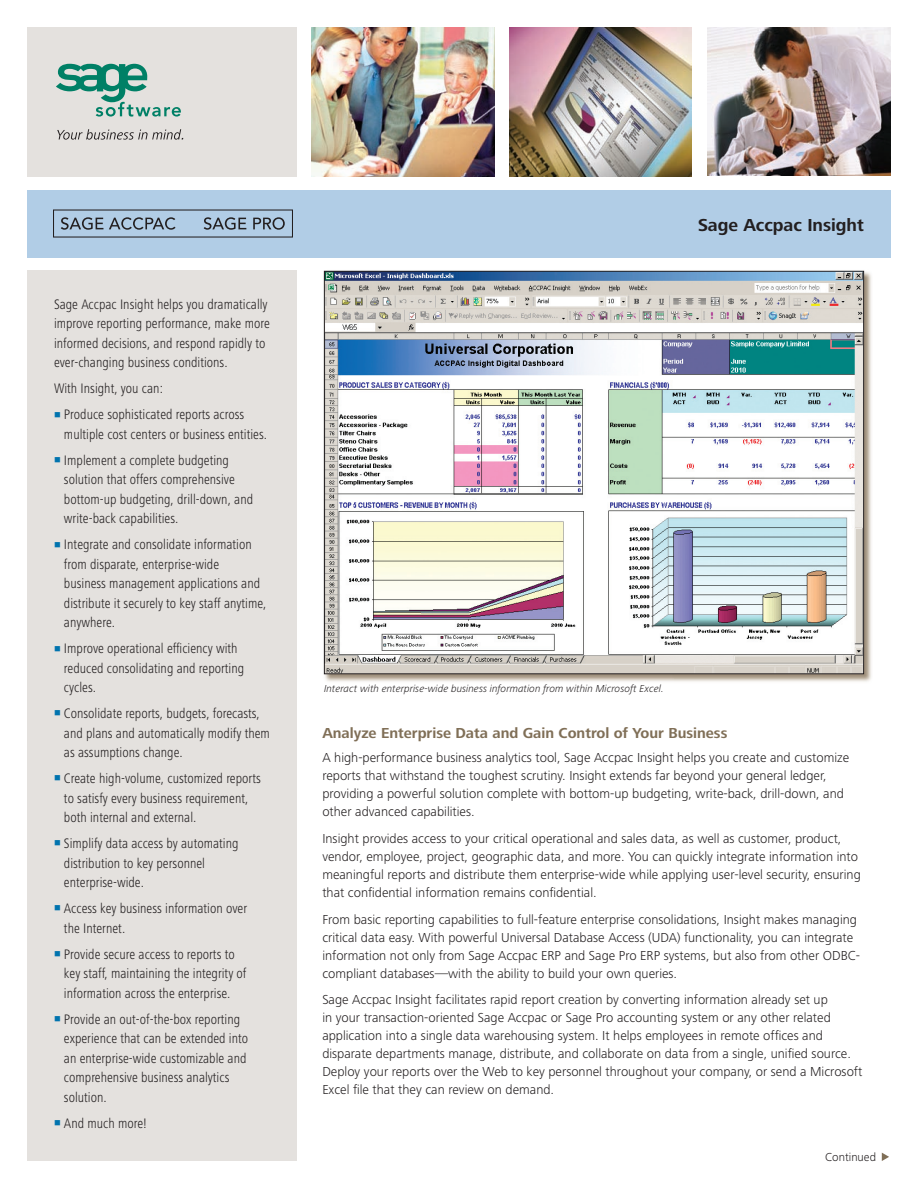
<style>
.page{position:relative;width:918px;height:1188px;background:#fff}
.page>*{position:absolute;margin:0;border:0;box-sizing:border-box;transform-origin:0 0}
.t1{font:700 18px "Frutiger Next LT";color:#231f20}
.t2{font:700 15px "Frutiger Next LT";color:#806f57}
.t3{font:300 condensed 14.25px/19.5px "Frutiger Next LT";color:#231f20}
.t4{font:300 13.5px/18px "Frutiger Next LT";color:#231f20}
.t5{font:300 12px "Frutiger Next LT";color:#231f20}
.t6{font:italic 300 10.5px "Frutiger Next LT";color:#231f20}
.s1{color:#0073ae}
</style>
<div class="page">
<div style="left:27px;top:27px;width:270px;height:149px;background:#e4e1de"></div>
<div style="left:27px;top:271px;width:270px;height:890px;background:#e4e1de"></div>
<div style="left:27px;top:190px;width:864px;height:67px;background:#b1cde6"></div>
<svg style="left:882px;top:1153px;width:7px;height:8px"></svg>
<svg style="left:57px;top:129px;width:126px;height:11px"></svg>
<svg style="left:56px;top:64px;width:125px;height:53px"></svg>
<img style="left:708px;top:27px;width:183px;height:149px">
<img style="left:509px;top:28px;width:182px;height:148px">
<img style="left:311px;top:28px;width:183px;height:148px">
<img style="left:323px;top:270px;width:548px;height:412px">
<img style="left:326px;top:273px;width:536px;height:399px">
<svg style="left:61px;top:217px;width:42px;height:13px"></svg>
<svg style="left:109px;top:217px;width:67px;height:13px"></svg>
<svg style="left:204px;top:217px;width:42px;height:13px"></svg>
<svg style="left:253px;top:217px;width:32px;height:13px"></svg>
<p class="t3" style="left:54px;top:295px;width:217px">Sage Accpac Insight helps you dramatically improve reporting performance, make more informed decisions, and respond rapidly to ever-changing business conditions.</p>
<p class="t3" style="left:54px;top:379px;width:110px">With Insight, you can:</p>
<p class="t3" style="left:64px;top:405px;width:205px;text-indent:-10px"><span class="s1">■</span> Produce sophisticated reports across multiple cost centers or business entities.</p>
<p class="t3" style="left:64px;top:450px;width:191px;text-indent:-10px"><span class="s1">■</span> Implement a complete budgeting solution that offers comprehensive bottom-up budgeting, drill-down, and write-back capabilities.</p>
<p class="t3" style="left:64px;top:535px;width:204px;text-indent:-10px"><span class="s1">■</span> Integrate and consolidate information from disparate, enterprise-wide<br>business management applications and distribute it securely to key staff anytime, anywhere.</p>
<p class="t3" style="left:64px;top:639px;width:182px;text-indent:-10px"><span class="s1">■</span> Improve operational efficiency with reduced consolidating and reporting cycles.</p>
<p class="t3" style="left:64px;top:704px;width:207px;text-indent:-10px"><span class="s1">■</span> Consolidate reports, budgets, forecasts, and plans and automatically modify them as assumptions change.</p>
<p class="t3" style="left:64px;top:769px;width:198px;text-indent:-10px"><span class="s1">■</span> Create high-volume, customized reports to satisfy every business requirement, both internal and external.</p>
<p class="t3" style="left:64px;top:834px;width:176px;text-indent:-10px"><span class="s1">■</span> Simplify data access by automating distribution to key personnel enterprise-wide.</p>
<p class="t3" style="left:64px;top:899px;width:185px;text-indent:-10px"><span class="s1">■</span> Access key business information over the Internet.</p>
<p class="t3" style="left:64px;top:944px;width:184px;text-indent:-10px"><span class="s1">■</span> Provide secure access to reports to key staff, maintaining the integrity of information across the enterprise.</p>
<p class="t3" style="left:64px;top:1009px;width:186px;text-indent:-10px"><span class="s1">■</span> Provide an out-of-the-box reporting experience that can be extended into an enterprise-wide customizable and comprehensive business analytics solution.</p>
<p class="t3" style="left:54px;top:1113px;width:94px"><span class="s1">■</span> And much more!</p>
<h1 class="t1" style="left:698px;top:215px;width:167px">Sage Accpac Insight</h1>
<p class="t6" style="left:324px;top:683px;width:341px">Interact with enterprise-wide business information from within Microsoft Excel.</p>
<p class="t2" style="left:322px;top:724px;width:407px">Analyze Enterprise Data and Gain Control of Your Business</p>
<p class="t4" style="left:322px;top:749px;width:528px">A high-performance business analytics tool, Sage Accpac Insight helps you create and customize reports that withstand the toughest scrutiny. Insight extends far beyond your general ledger, providing a powerful solution complete with bottom-up budgeting, write-back, drill-down, and other advanced capabilities.</p>
<p class="t4" style="left:322px;top:829px;width:540px">Insight provides access to your critical operational and sales data, as well as customer, product, vendor, employee, project, geographic data, and more. You can quickly integrate information into meaningful reports and distribute them enterprise-wide while applying user-level security, ensuring that confidential information remains confidential.</p>
<p class="t4" style="left:322px;top:910px;width:539px">From basic reporting capabilities to full-feature enterprise consolidations, Insight makes managing critical data easy. With powerful Universal Database Access (UDA) functionality, you can integrate information not only from Sage Accpac ERP and Sage Pro ERP systems, but also from other ODBC&shy;compliant databases—with the ability to build your own queries.</p>
<p class="t4" style="left:322px;top:991px;width:541px">Sage Accpac Insight facilitates rapid report creation by converting information already set up<br>in your transaction-oriented Sage Accpac or Sage Pro accounting system or any other related application into a single data warehousing system. It helps employees in remote offices and disparate departments manage, distribute, and collaborate on data from a single, unified source.<br>Deploy your reports over the Web to key personnel throughout your company, or send a Microsoft Excel file that they can review on demand.</p>
<p class="t5" style="left:825px;top:1150px;width:52px">Continued</p>
</div>
